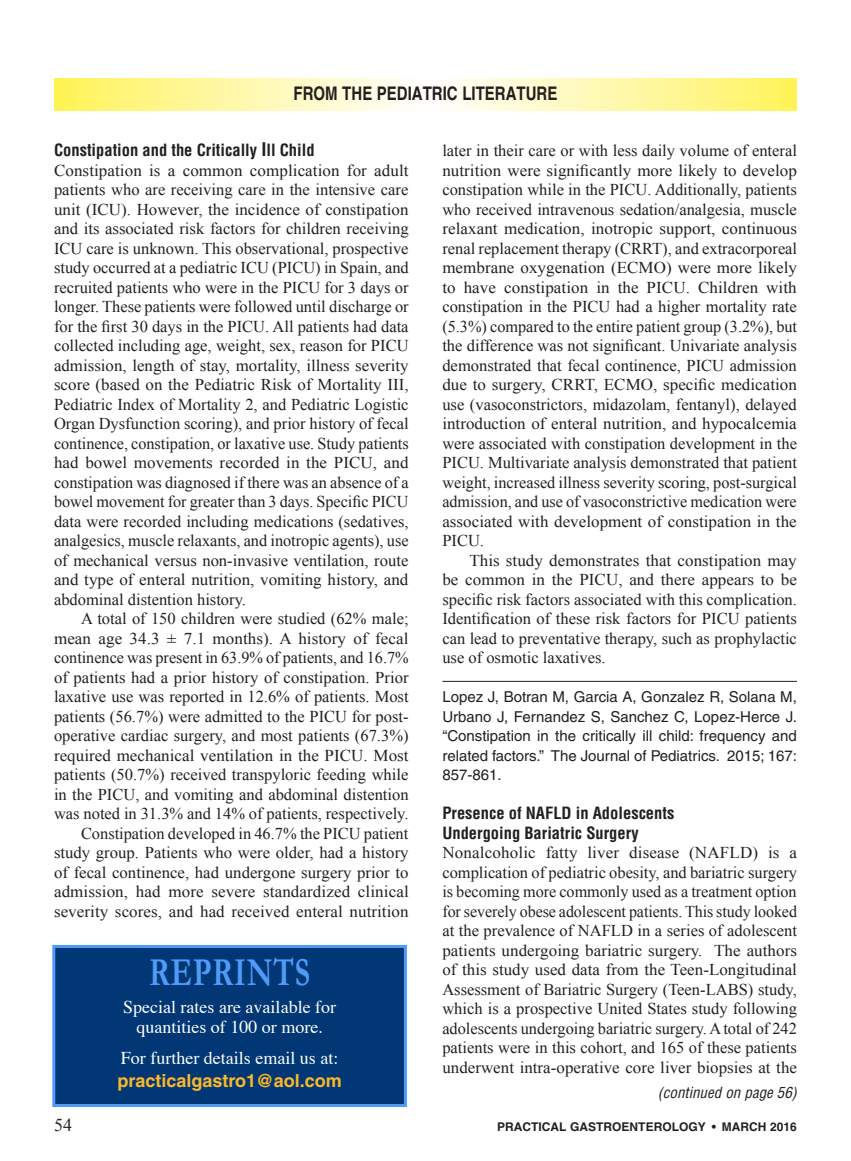
<style>
.page{position:relative;width:851px;height:1161px;background:#fff}
.page>*{position:absolute;margin:0;border:0;box-sizing:border-box;transform-origin:0 0}
.t1{font:700 39.9px "Garamond";letter-spacing:.03em;color:#509bf8;scale:.75 1}
.t2{font:700 18.75px "Helvetica";color:#231f20;scale:.8 1}
.Filler_White_type{font:18px "Times";color:#fff}
.Filler_White_type-2{font:700 18px "Helvetica";color:#fcb828}
.A_Bottom_Title_Page{font:18px "Times New Roman";color:#231f20}
.A_Body_Copy{font:16.5px/19.5px "Times New Roman";color:#231f20;text-align:justify}
.A_Body_Copy-1st_P{font:16.5px/19.5px "Times New Roman";color:#231f20;text-align:justify}
.MBB_Title{font:700 condensed 16.5px/19.5px "Helvetica";color:#231f20}
.A_Author_Affiliation{font:15px/19.5px "Helvetica";color:#231f20;text-align:justify}
.Continued{font:italic condensed 15px "Helvetica";color:#231f20}
.A_Bottom_Title_Page-2{font:700 12px "Helvetica";color:#231f20}
.s1{font-size:18.3px}
.s2{font-size:17.85px}
</style>
<div class="page">
<svg style="left:54px;top:79px;width:742px;height:31px;background:#fff8ac"></svg>
<hr style="left:442px;top:681px;width:354px;height:1px;background:#231f20">
<div style="left:52px;top:945px;width:355px;height:162px;background:#013775;border:3px solid #509bf8"></div>
<p class="t2" style="left:293px;top:82px;width:331px">FROM THE PEDIATRIC LITERATURE</p>
<p class="MBB_Title" style="left:54px;top:140px;width:262px">Constipation and the Critically <span class="s1">I</span>ll Child</p>
<p class="A_Body_Copy-1st_P" style="left:54px;top:160px;width:356px">Constipation is a common complication for adult patients who are receiving care in the intensive care unit (ICU). However, the incidence of constipation and its associated risk factors for children receiving ICU care is unknown. This observational, prospective study occurred at a pediatric ICU (PICU) in Spain, and recruited patients who were in the PICU for 3 days or longer. These patients were followed until discharge or for the first 30 days in the PICU. All patients had data collected including age, weight, sex, reason for PICU admission, length of stay, mortality, illness severity score (based on the Pediatric Risk of Mortality III, Pediatric Index of Mortality 2, and Pediatric Logistic Organ Dysfunction scoring), and prior history of fecal continence, constipation, or laxative use. Study patients had bowel movements recorded in the PICU, and constipation was diagnosed if there was an absence of a bowel movement for greater than 3 days. Specific PICU data were recorded including medications (sedatives, analgesics, muscle relaxants, and inotropic agents), use of mechanical versus non-invasive ventilation, route and type of enteral nutrition, vomiting history, and abdominal distention history.</p>
<p class="A_Body_Copy" style="left:54px;top:608px;width:356px;text-indent:27px">A total of 150 children were studied (62% male; mean age 34.3 ± 7.1 months). A history of fecal continence was present in 63.9% of patients, and 16.7% of patients had a prior history of constipation. Prior laxative use was reported in 12.6% of patients. Most patients (56.7%) were admitted to the PICU for post&shy;operative cardiac surgery, and most patients (67.3%) required mechanical ventilation in the PICU. Most patients (50.7%) received transpyloric feeding while in the PICU, and vomiting and abdominal distention was noted in 31.3% and 14% of patients, respectively.</p>
<p class="A_Body_Copy" style="left:54px;top:823px;width:356px;text-indent:27px">Constipation developed in 46.7% the PICU patient study group. Patients who were older, had a history of fecal continence, had undergone surgery prior to admission, had more severe standardized clinical severity scores, and had received enteral nutrition</p>
<p class="t1" style="left:149px;top:948px;width:216px">REPRINTS</p>
<p class="Filler_White_type" style="left:123px;top:990px;width:214px">Special rates are available for</p>
<p class="Filler_White_type" style="left:136px;top:1010px;width:188px">quantities of 100 or more.</p>
<p class="Filler_White_type" style="left:121px;top:1041px;width:219px">For further details email us at<span class="s2">:</span></p>
<p class="Filler_White_type-2" style="left:117px;top:1070px;width:226px">practicalgastro1@aol.com</p>
<p class="A_Body_Copy" style="left:442px;top:140px;width:356px">later in their care or with less daily volume of enteral nutrition were significantly more likely to develop constipation while in the PICU. Additionally, patients who received intravenous sedation/analgesia, muscle relaxant medication, inotropic support, continuous renal replacement therapy (CRRT), and extracorporeal membrane oxygenation (ECMO) were more likely to have constipation in the PICU. Children with constipation in the PICU had a higher mortality rate (5.3%) compared to the entire patient group (3.2%), but the difference was not significant. Univariate analysis demonstrated that fecal continence, PICU admission due to surgery, CRRT, ECMO, specific medication use (vasoconstrictors, midazolam, fentanyl), delayed introduction of enteral nutrition, and hypocalcemia were associated with constipation development in the PICU. Multivariate analysis demonstrated that patient weight, increased illness severity scoring, post-surgical admission, and use of vasoconstrictive medication were associated with development of constipation in the PICU.</p>
<p class="A_Body_Copy" style="left:442px;top:550px;width:356px;text-indent:27px">This study demonstrates that constipation may be common in the PICU, and there appears to be specific risk factors associated with this complication.<br>Identification of these risk factors for PICU patients can lead to preventative therapy, such as prophylactic use of osmotic laxatives.</p>
<p class="A_Author_Affiliation" style="left:442px;top:687px;width:356px">Lopez J, Botran M, Garcia A, Gonzalez R, Solana M, Urbano J, Fernandez S, Sanchez C, Lopez-Herce J. “Constipation in the critically ill child: frequency and related factors.” The Journal of Pediatrics. 2015; 167:<br>857-861.</p>
<p class="MBB_Title" style="left:442px;top:803px;width:233px">Presence of NAFLD in Adolescents<br>Undergoing Bariatric Surgery</p>
<p class="A_Body_Copy-1st_P" style="left:442px;top:842px;width:356px">Nonalcoholic fatty liver disease (NAFLD) is a complication of pediatric obesity, and bariatric surgery is becoming more commonly used as a treatment option for severely obese adolescent patients. This study looked at the prevalence of NAFLD in a series of adolescent patients undergoing bariatric surgery. The authors of this study used data from the Teen-Longitudinal Assessment of Bariatric Surgery (Teen-LABS) study, which is a prospective United States study following adolescents undergoing bariatric surgery. A total of 242 patients were in this cohort, and 165 of these patients underwent intra-operative core liver biopsies at the</p>
<p class="Continued" style="left:657px;top:1083px;width:141px">(continued on page 56)</p>
<p class="A_Bottom_Title_Page" style="left:54px;top:1113px;width:19px">54</p>
<p class="A_Bottom_Title_Page-2" style="left:497px;top:1119px;width:301px">PRACTICAL GASTROENTEROLOGY • MARCH 2016</p>
</div>
